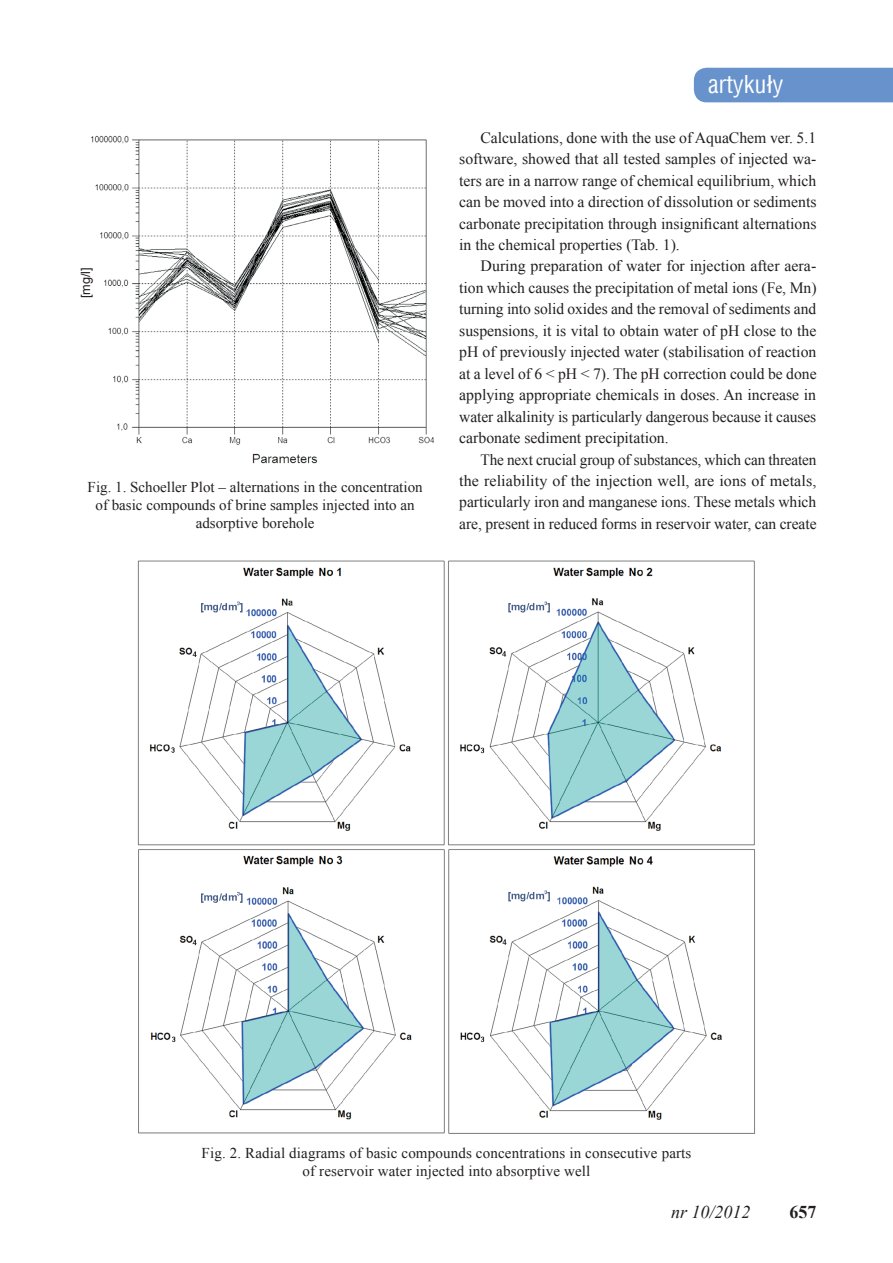
<style>
.page{position:relative;width:893px;height:1263px;background:#fff}
.page>*{position:absolute;margin:0;border:0;box-sizing:border-box;transform-origin:0 0}
.t1{font:24px "Switzerland Condensed";color:#fff}
.t2{font:italic 18px "Times New Roman";color:#231f20}
.t3{font:700 18px "Times New Roman";color:#231f20}
.t4{font:15.75px/21.5px "Times New Roman";color:#231f20;text-align:justify}
.t5{font:15px/18px "Times New Roman";letter-spacing:.005em;color:#231f20;text-align:center}
.t6{font:12.75px "Arial";color:#231f20}
</style>
<div class="page">
<div style="left:694px;top:68px;width:199px;height:34px;background:#6892cc"></div>
<img style="left:91px;top:135px;width:343px;height:329px">
<div style="left:77px;top:262px;width:21px;height:41px;background:#fff"></div>
<img style="left:138px;top:561px;width:617px;height:573px">
<p class="t6" style="left:77px;top:298px;width:33px;rotate:-90deg">[mg/l]</p>
<p class="t5" style="left:88px;top:478px;width:336px">Fig. 1. Schoeller Plot – alternations in the concentration of basic compounds of brine samples injected into an adsorptive borehole</p>
<h1 class="t1" style="left:708px;top:70px;width:77px">artykuły</h1>
<p class="t4" style="left:459px;top:126px;width:359px;text-indent:21px">Calculations, done with the use of AquaChem ver. 5.1 software, showed that all tested samples of injected wa&shy;ters are in a narrow range of chemical equilibrium, which can be moved into a direction of dissolution or sediments carbonate precipitation through insignificant alternations in the chemical properties (Tab. 1).</p>
<p class="t4" style="left:459px;top:255px;width:359px;text-indent:21px">During preparation of water for injection after aera&shy;tion which causes the precipitation of metal ions (Fe, Mn) turning into solid oxides and the removal of sediments and suspensions, it is vital to obtain water of pH close to the pH of previously injected water (stabilisation of reaction at a level of 6 &lt; pH &lt; 7). The pH correction could be done applying appropriate chemicals in doses. An increase in water alkalinity is particularly dangerous because it causes carbonate sediment precipitation.</p>
<p class="t4" style="left:459px;top:448px;width:359px;text-indent:21px">The next crucial group of substances, which can threaten the reliability of the injection well, are ions of metals, particularly iron and manganese ions. These metals which are, present in reduced forms in reservoir water, can create</p>
<p class="t5" style="left:202px;top:1144px;width:491px">Fig. 2. Radial diagrams of basic compounds concentrations in consecutive parts of reservoir water injected into absorptive well</p>
<p class="t2" style="left:671px;top:1200px;width:81px">nr 10/2012</p>
<p class="t3" style="left:789px;top:1199px;width:28px">657</p>
</div>
